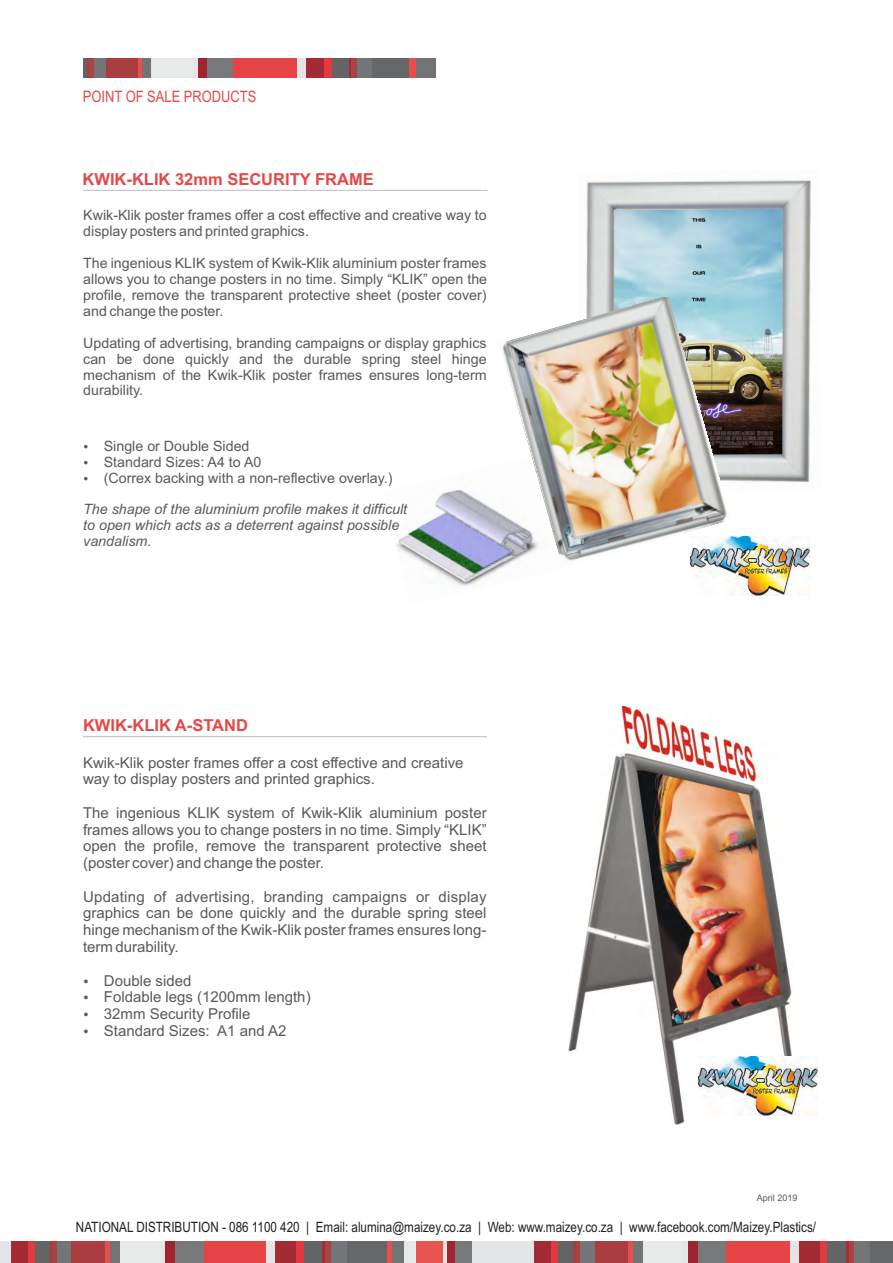
<style>
.page{position:relative;width:893px;height:1263px;background:#fff}
.page>*{position:absolute;margin:0;border:0;box-sizing:border-box;transform-origin:0 0}
.t1{font:700 16.5px "Arial";color:#e44849}
.t2{font:15.75px "Arial Narrow";color:#e44849}
.t3{font:15px/16.8px "Arial";color:#58595b}
.t4{font:14.25px/15.9px "Arial";color:#58595b}
.t5{font:14.25px "Arial Narrow";color:#231f20}
.t6{font:italic 14.25px/15.9px "Arial";color:#58595b}
.t7{font:9px "Arial";color:#58595b}
</style>
<div class="page">
<div style="left:404px;top:1241px;width:12px;height:22px;background:#e7e8e8"></div>
<div style="left:416px;top:1241px;width:27px;height:22px;background:#e75550"></div>
<hr style="left:443px;top:1241px;width:4px;height:22px;background:#e4e5e6">
<div style="left:447px;top:1241px;width:8px;height:22px;background:#a02330"></div>
<div style="left:455px;top:1241px;width:25px;height:22px;background:#77797b"></div>
<div style="left:472px;top:1241px;width:58px;height:22px;background:#e4e5e6"></div>
<div style="left:526px;top:1241px;width:8px;height:22px;background:#e4e5e6"></div>
<div style="left:534px;top:1241px;width:17px;height:22px;background:#a32b34"></div>
<div style="left:551px;top:1241px;width:7px;height:22px;background:#e43841"></div>
<div style="left:558px;top:1241px;width:16px;height:22px;background:#636466"></div>
<hr style="left:574px;top:1241px;width:2px;height:22px;background:#a93d3f">
<div style="left:576px;top:1241px;width:5px;height:22px;background:#ab4342"></div>
<div style="left:581px;top:1241px;width:14px;height:22px;background:#747578"></div>
<div style="left:595px;top:1241px;width:33px;height:22px;background:#a93d3f"></div>
<div style="left:628px;top:1241px;width:5px;height:22px;background:#e74f4c"></div>
<div style="left:633px;top:1241px;width:10px;height:22px;background:#717375"></div>
<div style="left:643px;top:1241px;width:14px;height:22px;background:#e7e8e8"></div>
<div style="left:657px;top:1241px;width:32px;height:22px;background:#e7e8e8"></div>
<div style="left:688px;top:1241px;width:10px;height:22px;background:#a02330"></div>
<div style="left:698px;top:1241px;width:29px;height:22px;background:#77797b"></div>
<div style="left:727px;top:1241px;width:68px;height:22px;background:#e54447"></div>
<div style="left:790px;top:1241px;width:9px;height:22px;background:#e4e5e6"></div>
<div style="left:799px;top:1241px;width:21px;height:22px;background:#a32b34"></div>
<div style="left:820px;top:1241px;width:7px;height:22px;background:#e43841"></div>
<div style="left:827px;top:1241px;width:19px;height:22px;background:#636466"></div>
<hr style="left:846px;top:1241px;width:3px;height:22px;background:#a32e35">
<div style="left:849px;top:1241px;width:5px;height:22px;background:#ab4342"></div>
<div style="left:854px;top:1241px;width:17px;height:22px;background:#747578"></div>
<div style="left:871px;top:1241px;width:22px;height:22px;background:#656769"></div>
<hr style="left:0;top:1241px;width:3px;height:22px;background:#e4e5e6">
<div style="left:3px;top:1241px;width:8px;height:22px;background:#e4e5e6"></div>
<div style="left:11px;top:1241px;width:17px;height:22px;background:#a32b34"></div>
<div style="left:28px;top:1241px;width:7px;height:22px;background:#e43841"></div>
<div style="left:35px;top:1241px;width:16px;height:22px;background:#636466"></div>
<hr style="left:51px;top:1241px;width:2px;height:22px;background:#a93d3f">
<div style="left:53px;top:1241px;width:5px;height:22px;background:#ab4342"></div>
<div style="left:58px;top:1241px;width:14px;height:22px;background:#747578"></div>
<div style="left:72px;top:1241px;width:33px;height:22px;background:#a93d3f"></div>
<div style="left:105px;top:1241px;width:5px;height:22px;background:#e74f4c"></div>
<div style="left:110px;top:1241px;width:10px;height:22px;background:#717375"></div>
<div style="left:120px;top:1241px;width:13px;height:22px;background:#e7e8e8"></div>
<div style="left:133px;top:1241px;width:33px;height:22px;background:#e7e8e8"></div>
<div style="left:165px;top:1241px;width:10px;height:22px;background:#a02330"></div>
<div style="left:175px;top:1241px;width:29px;height:22px;background:#77797b"></div>
<div style="left:204px;top:1241px;width:68px;height:22px;background:#e54447"></div>
<div style="left:266px;top:1241px;width:10px;height:22px;background:#e4e5e6"></div>
<div style="left:276px;top:1241px;width:20px;height:22px;background:#a32b34"></div>
<div style="left:296px;top:1241px;width:8px;height:22px;background:#e43841"></div>
<div style="left:304px;top:1241px;width:19px;height:22px;background:#636466"></div>
<hr style="left:323px;top:1241px;width:2px;height:22px;background:#a32e35">
<div style="left:325px;top:1241px;width:6px;height:22px;background:#ab4342"></div>
<div style="left:331px;top:1241px;width:16px;height:22px;background:#747578"></div>
<div style="left:347px;top:1241px;width:40px;height:22px;background:#656769"></div>
<div style="left:387px;top:1241px;width:6px;height:22px;background:#e74f4c"></div>
<div style="left:393px;top:1241px;width:11px;height:22px;background:#717375"></div>
<img style="left:568px;top:706px;width:225px;height:419px">
<img style="left:698px;top:1056px;width:119px;height:59px">
<img style="left:396px;top:489px;width:109px;height:97px">
<img style="left:586px;top:180px;width:225px;height:302px">
<img style="left:614px;top:209px;width:169px;height:246px">
<img style="left:690px;top:536px;width:119px;height:59px">
<img style="left:500px;top:297px;width:230px;height:269px">
<hr style="left:83px;top:58px;width:4px;height:20px;background:#636466">
<hr style="left:87px;top:58px;width:2px;height:20px;background:#a93d3f">
<div style="left:89px;top:58px;width:5px;height:20px;background:#ab4342"></div>
<div style="left:94px;top:58px;width:13px;height:20px;background:#747578"></div>
<div style="left:107px;top:58px;width:31px;height:20px;background:#a93d3f"></div>
<hr style="left:138px;top:58px;width:4px;height:20px;background:#e74f4c">
<div style="left:142px;top:58px;width:9px;height:20px;background:#717375"></div>
<div style="left:151px;top:58px;width:13px;height:20px;background:#e7e8e8"></div>
<div style="left:164px;top:58px;width:30px;height:20px;background:#e7e8e8"></div>
<hr style="left:194px;top:58px;width:4px;height:20px;background:#e4e5e6">
<div style="left:198px;top:58px;width:9px;height:20px;background:#a02330"></div>
<div style="left:207px;top:58px;width:27px;height:20px;background:#77797b"></div>
<div style="left:234px;top:58px;width:63px;height:20px;background:#e54447"></div>
<div style="left:297px;top:58px;width:9px;height:20px;background:#e4e5e6"></div>
<div style="left:306px;top:58px;width:19px;height:20px;background:#a32b34"></div>
<div style="left:325px;top:58px;width:7px;height:20px;background:#e43841"></div>
<div style="left:332px;top:58px;width:17px;height:20px;background:#636466"></div>
<hr style="left:349px;top:58px;width:3px;height:20px;background:#a32e35">
<div style="left:352px;top:58px;width:5px;height:20px;background:#ab4342"></div>
<div style="left:357px;top:58px;width:15px;height:20px;background:#747578"></div>
<div style="left:372px;top:58px;width:37px;height:20px;background:#656769"></div>
<div style="left:409px;top:58px;width:7px;height:20px;background:#e74f4c"></div>
<div style="left:416px;top:58px;width:19px;height:20px;background:#717375"></div>
<hr style="left:83px;top:736px;width:404px;height:1px;background:#bbbdc0">
<hr style="left:83px;top:190px;width:404px;height:1px;background:#bbbdc0">
<p class="t2" style="left:83px;top:90px;width:175px">POINT OF SALE PRODUCTS</p>
<p class="t1" style="left:83px;top:173px;width:293px">KWIK-KLIK 32mm SECURITY FRAME</p>
<p class="t4" style="left:83px;top:209px;width:405px">Kwik-Klik poster frames offer a cost effective and creative way to display posters and printed graphics.</p>
<p class="t4" style="left:83px;top:256px;width:405px;text-align:justify">The ingenious KLIK system of Kwik-Klik aluminium poster frames allows you to change posters in no time. Simply “KLIK” open the profile, remove the transparent protective sheet (poster cover) and change the poster.</p>
<p class="t4" style="left:83px;top:336px;width:405px;text-align:justify">Updating of advertising, branding campaigns or display graphics can be done quickly and the durable spring steel hinge mechanism of the Kwik-Klik poster frames ensures long-term durability.</p>
<p class="t4" style="left:104px;top:439px;width:290px">Single or Double Sided<br>Standard Sizes: A4 to A0<br>(Correx backing with a non-reflective overlay.)</p>
<p class="t6" style="left:83px;top:503px;width:325px">The shape of the aluminium profile makes it difficult to open which acts as a deterrent against possible vandalism.</p>
<p class="t1" style="left:83px;top:719px;width:166px">KWIK-KLIK A-STAND</p>
<p class="t3" style="left:83px;top:755px;width:382px">Kwik-Klik poster frames offer a cost effective and creative way to display posters and printed graphics.</p>
<p class="t3" style="left:83px;top:806px;width:405px;text-align:justify">The ingenious KLIK system of Kwik-Klik aluminium poster frames allows you to change posters in no time. Simply “KLIK” open the profile, remove the transparent protective sheet (poster cover) and change the poster.</p>
<p class="t3" style="left:83px;top:889px;width:405px;text-align:justify">Updating of advertising, branding campaigns or display graphics can be done quickly and the durable spring steel hinge mechanism of the Kwik-Klik poster frames ensures long&shy;term durability.</p>
<p class="t3" style="left:104px;top:973px;width:208px">Double sided<br>Foldable legs (1200mm length)<br>32mm Security Profile<br>Standard Sizes: A1 and A2</p>
<p class="t7" style="left:757px;top:1194px;width:42px">April 2019</p>
<p class="t5" style="left:76px;top:1221px;width:742px">NATIONAL DISTRIBUTION - 086 1100 420 | Email: alumina@maizey.co.za | Web: www.maizey.co.za | www.facebook.com/Maizey.Plastics/</p>
</div>
